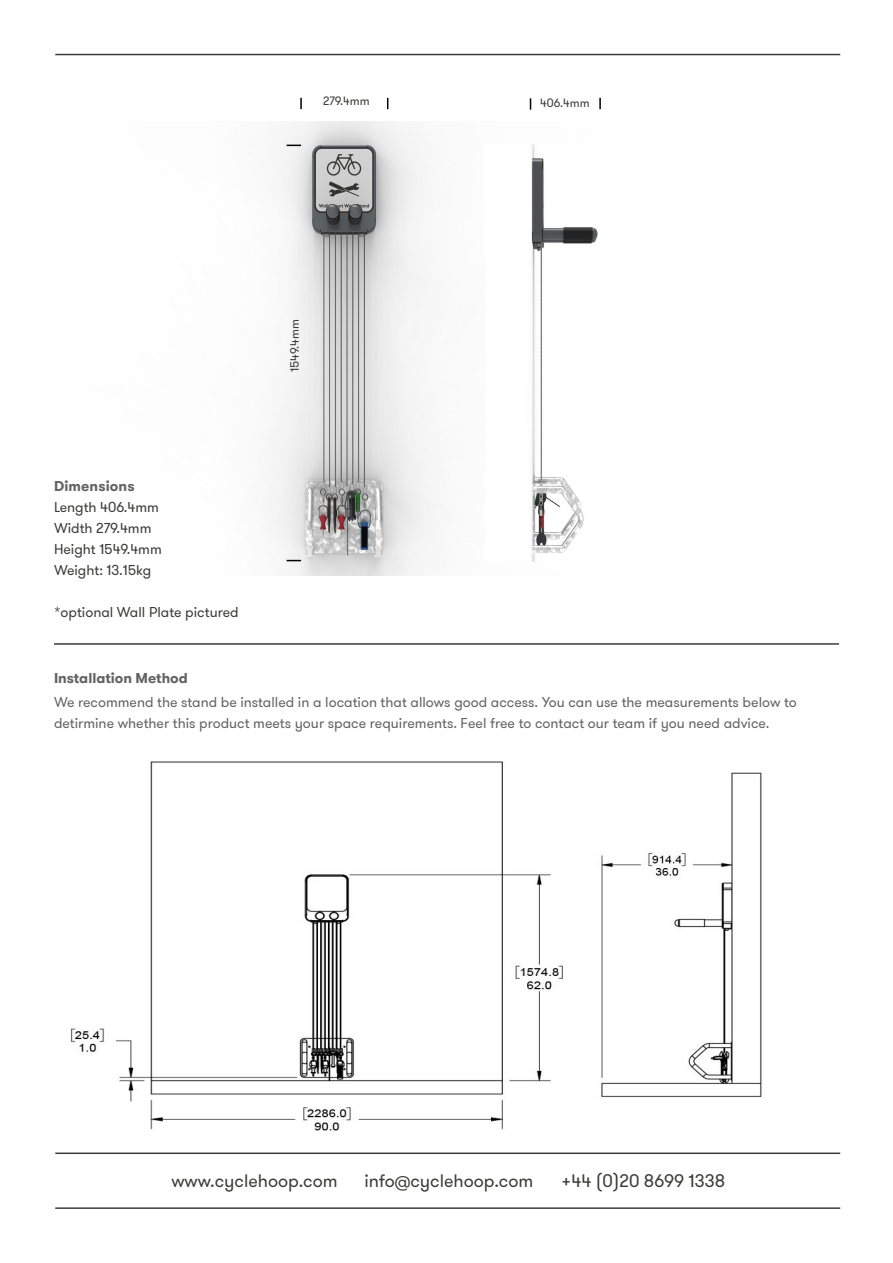
<style>
.page{position:relative;width:893px;height:1263px;background:#fff}
.page>*{position:absolute;margin:0;border:0;box-sizing:border-box;transform-origin:0 0}
.t1{font:18px "GT Walsheim Pro";color:#3c3c3b}
.t2{font:14.25px/21px "GT Walsheim Pro";color:#646363}
.t3{font:14.25px/21px "GT Walsheim Pro";color:#3c3c3b}
.t4{font:700 14.25px "GT Walsheim Pro";color:#646363}
.t5{font:12px "GT Walsheim Pro";color:#3c3c3b}
</style>
<div class="page">
<hr style="left:55px;top:1152px;width:785px;height:2px;background:#3c3c3b">
<hr style="left:55px;top:1207px;width:785px;height:2px;background:#3c3c3b">
<hr style="left:55px;top:54px;width:785px;height:1px;background:#3c3c3b">
<img style="left:268px;top:121px;width:267px;height:455px">
<hr style="left:54px;top:643px;width:785px;height:2px;background:#3c3c3b">
<svg style="left:530px;top:98px;width:1px;height:12px"></svg>
<svg style="left:599px;top:98px;width:2px;height:11px"></svg>
<svg style="left:287px;top:145px;width:14px;height:1px"></svg>
<svg style="left:287px;top:560px;width:14px;height:1px"></svg>
<svg style="left:300px;top:98px;width:2px;height:11px"></svg>
<img style="left:486px;top:145px;width:112px;height:416px">
<img style="left:601px;top:772px;width:161px;height:326px">
<img style="left:70px;top:761px;width:493px;height:370px">
<p class="t5" style="left:323px;top:93px;width:48px">279.4mm</p>
<p class="t4" style="left:54px;top:477px;width:82px">Dimensions</p>
<p class="t3" style="left:54px;top:497px;width:109px">Length 406.4mm<br>Width 279.4mm<br>Height 1549.4mm<br>Weight: 13.15kg</p>
<p class="t3" style="left:54px;top:602px;width:186px">*optional Wall Plate pictured</p>
<p class="t4" style="left:54px;top:668px;width:135px">Installation Method</p>
<p class="t5" style="left:287px;top:372px;width:54px;rotate:-90deg">1549.4mm</p>
<p class="t5" style="left:540px;top:95px;width:51px">406.4mm</p>
<p class="t2" style="left:54px;top:692px;width:744px">We recommend the stand be installed in a location that allows good access. You can use the measurements below to detirmine whether this product meets your space requirements. Feel free to contact our team if you need advice.</p>
<p class="t1" style="left:171px;top:1170px;width:168px">www.cyclehoop.com</p>
<p class="t1" style="left:364px;top:1170px;width:170px">info@cyclehoop.com</p>
<p class="t1" style="left:561px;top:1170px;width:166px">+44 (0)20 8699 1338</p>
</div>
